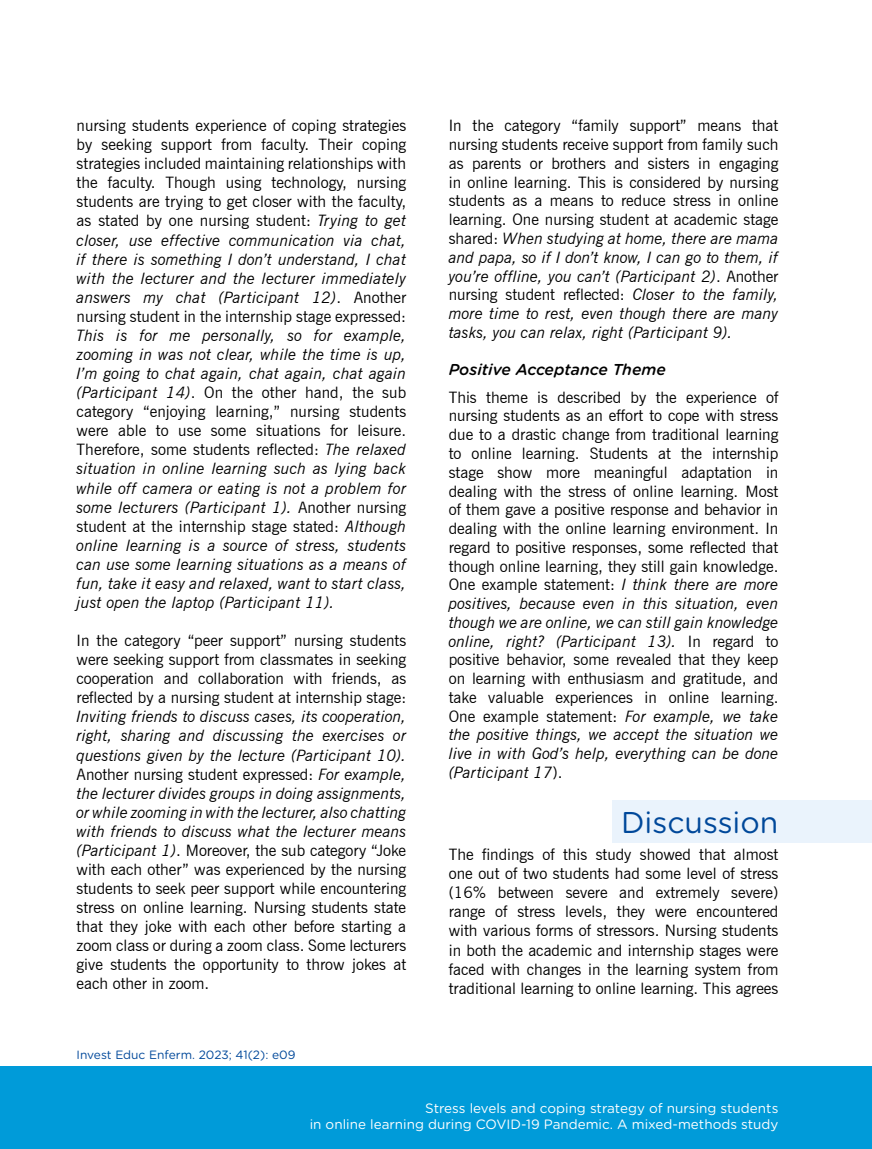
<style>
.page{position:relative;width:872px;height:1149px;background:#fff}
.page>*{position:absolute;margin:0;border:0;box-sizing:border-box;transform-origin:0 0}
.t1{font:30px "Gotham Rounded";color:#00489a}
.t2{font:15.75px/19px "News Gothic BT";color:#000;text-align:justify}
.t3{font:italic 15.75px/19px "News Gothic BT";letter-spacing:.005em;color:#000;text-align:justify}
.t4{font:italic 500 15.75px "Gotham Rounded";color:#000}
.t5{font:13.5px/16.2px "Gotham Rounded";color:#fff;text-align:right}
.t6{font:12px "Gotham Rounded";color:#00489a}
.s1{font-style:italic}
.s2{font-style:normal}
</style>
<div class="page">
<div style="left:0;top:1065px;width:871px;height:83px;background:#009bd9"></div>
<div style="left:612px;top:799px;width:260px;height:43px;background:#eaf3fc"></div>
<p class="t2" style="left:77px;top:116px;width:331px">nursing students experience of coping strategies by seeking support from faculty. Their coping strategies included maintaining relationships with the faculty. Though using technology, nursing students are trying to get closer with the faculty, as stated by one nursing student: <span class="s1">Trying to get closer, use effective communication via chat, if there is something I don’t understand, I chat with the lecturer and the lecturer immediately answers my chat (Participant 12)</span>. Another nursing student in the internship stage expressed:</p>
<p class="t3" style="left:77px;top:325px;width:331px">This is for me personally, so for example, zooming in was not clear, while the time is up, I’m going to chat again, chat again, chat again (Participant 14)<span class="s2">. On the other hand, the sub category “enjoying learning,” nursing students were able to use some situations for leisure.<br>Therefore, some students reflected:</span> The relaxed situation in online learning such as lying back while off camera or eating is not a problem for some lecturers (Participant 1). <span class="s2">Another nursing student at the internship stage stated:</span> Although online learning is a source of stress, students can use some learning situations as a means of fun, take it easy and relaxed, want to start class, just open the laptop (Participant 11).</p>
<p class="t2" style="left:77px;top:630px;width:331px">In the category “peer support” nursing students were seeking support from classmates in seeking cooperation and collaboration with friends, as reflected by a nursing student at internship stage:</p>
<p class="t2" style="left:77px;top:707px;width:331px"><span class="s1">Inviting friends to discuss cases, its cooperation, right, sharing and discussing the exercises or questions given by the lecture (Participant 10).<br></span>Another nursing student expressed: <span class="s1">For example, the lecturer divides groups in doing assignments, or while zooming in with the lecturer, also chatting with friends to discuss what the lecturer means (Participant 1)</span>. Moreover, the sub category “Joke with each other” was experienced by the nursing students to seek peer support while encountering stress on online learning. Nursing students state that they joke with each other before starting a zoom class or during a zoom class. Some lecturers give students the opportunity to throw jokes at each other in zoom.</p>
<p class="t6" style="left:77px;top:1046px;width:220px">Invest Educ Enferm. 2023; 41(2): e09</p>
<p class="t2" style="left:449px;top:116px;width:331px">In the category “family support” means that nursing students receive support from family such as parents or brothers and sisters in engaging in online learning. This is considered by nursing students as a means to reduce stress in online learning. One nursing student at academic stage shared: <span class="s1">When studying at home, there are mama and papa, so if I don’t know, I can go to them, if you’re offline, you can’t (Participant 2)</span>. Another nursing student reflected: <span class="s1">Closer to the family, more time to rest, even though there are many tasks, you can relax, right (Participant 9).</span></p>
<p class="t4" style="left:449px;top:358px;width:219px">Positive Acceptance Theme</p>
<p class="t2" style="left:449px;top:387px;width:331px">This theme is described by the experience of nursing students as an effort to cope with stress due to a drastic change from traditional learning to online learning. Students at the internship stage show more meaningful adaptation in dealing with the stress of online learning. Most of them gave a positive response and behavior in dealing with the online learning environment. In regard to positive responses, some reflected that though online learning, they still gain knowledge.<br>One example statement: <span class="s1">I think there are more positives, because even in this situation, even though we are online, we can still gain knowledge online, right? (Participant 13).</span> In regard to positive behavior, some revealed that they keep on learning with enthusiasm and gratitude, and take valuable experiences in online learning.<br>One example statement: <span class="s1">For example, we take the positive things, we accept the situation we live in with God’s help, everything can be done (Participant 17</span>).</p>
<h1 class="t1" style="left:621px;top:801px;width:159px">Discussion</h1>
<p class="t2" style="left:449px;top:844px;width:331px">The findings of this study showed that almost one out of two students had some level of stress (16% between severe and extremely severe) range of stress levels, they were encountered with various forms of stressors. Nursing students in both the academic and internship stages were faced with changes in the learning system from traditional learning to online learning. This agrees</p>
<p class="t5" style="left:310px;top:1098px;width:470px">Stress levels and coping strategy of nursing students<br>in online learning during COVID-19 Pandemic. A mixed-methods study</p>
</div>
